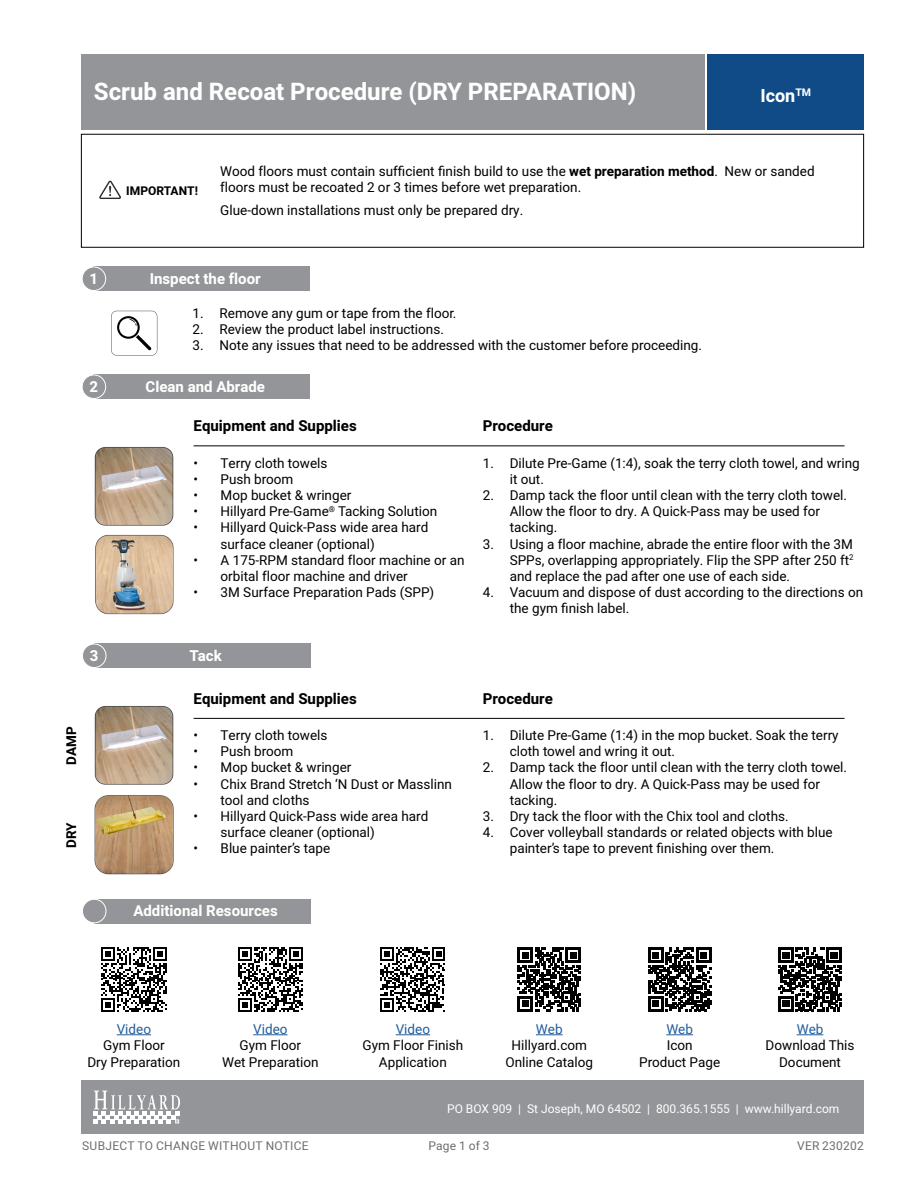
<style>
.page{position:relative;width:918px;height:1188px;background:#fff}
.page>*{position:absolute;margin:0;border:0;box-sizing:border-box;transform-origin:0 0}
.t1{font:700 24px "Heebo";color:#fff}
.t2{font:700 18px "Heebo";color:#fff}
.t3{font:700 15px "Heebo";color:#000}
.t4{font:700 15px "Heebo";color:#fff}
.t5{font:13.5px/16.2px "Heebo";color:#000}
.t6{font:13.5px "Heebo";color:#215e9e}
.t7{font:700 13.5px "Heebo";color:#000}
.t8{font:12px "Heebo";color:#fff}
.t9{font:12px "Heebo";letter-spacing:.02em;color:#6d6e71}
.t10{font:700 12px "Heebo";color:#000}
.s1{font-weight:700}
</style>
<div class="page">
<div style="left:94px;top:267px;width:216px;height:24px;background:#939598"></div>
<div style="left:82px;top:267px;width:24px;height:24px;background:#939598;border-radius:50%"></div>
<div style="left:82px;top:266px;width:24px;height:25px;border:1px solid #fff;border-radius:50%"></div>
<div style="left:81px;top:134px;width:783px;height:114px;border:1px solid #000"></div>
<div style="left:81px;top:54px;width:783px;height:76px;background:#939598"></div>
<svg style="left:99px;top:180px;width:22px;height:19px"></svg>
<div style="left:706px;top:54px;width:158px;height:76px;background:#104b87"></div>
<hr style="left:705px;top:54px;width:1px;height:76px;background:#fff">
<div style="left:94px;top:375px;width:216px;height:24px;background:#939598"></div>
<div style="left:82px;top:375px;width:24px;height:24px;background:#939598;border-radius:50%"></div>
<div style="left:82px;top:374px;width:24px;height:25px;border:1px solid #fff;border-radius:50%"></div>
<hr style="left:194px;top:446px;width:651px;height:1px;background:#000">
<div style="left:94px;top:644px;width:216px;height:24px;background:#939598"></div>
<div style="left:82px;top:644px;width:24px;height:24px;background:#939598;border-radius:50%"></div>
<div style="left:82px;top:643px;width:25px;height:25px;border:1px solid #fff;border-radius:50%"></div>
<hr style="left:194px;top:718px;width:651px;height:1px;background:#000">
<div style="left:94px;top:899px;width:216px;height:24px;background:#939598"></div>
<div style="left:82px;top:899px;width:24px;height:24px;background:#939598;border-radius:50%"></div>
<div style="left:82px;top:899px;width:25px;height:24px;border:1px solid #fff;border-radius:50%"></div>
<svg style="left:111px;top:311px;width:46px;height:45px"></svg>
<hr style="left:117px;top:1034px;width:34px;height:1px;background:#215e9e">
<svg style="left:101px;top:947px;width:66px;height:65px"></svg>
<svg style="left:518px;top:948px;width:63px;height:63px"></svg>
<svg style="left:536px;top:1034px;width:27px;height:1px"></svg>
<img style="left:94px;top:447px;width:80px;height:79px">
<img style="left:95px;top:534px;width:79px;height:81px">
<img style="left:94px;top:706px;width:80px;height:79px">
<img style="left:94px;top:795px;width:80px;height:80px">
<svg style="left:666px;top:1034px;width:27px;height:1px"></svg>
<svg style="left:648px;top:948px;width:63px;height:63px"></svg>
<svg style="left:797px;top:1034px;width:26px;height:1px"></svg>
<svg style="left:778px;top:948px;width:64px;height:63px"></svg>
<hr style="left:253px;top:1034px;width:35px;height:1px;background:#215e9e">
<svg style="left:238px;top:947px;width:65px;height:65px"></svg>
<hr style="left:396px;top:1034px;width:34px;height:1px;background:#215e9e">
<svg style="left:380px;top:947px;width:65px;height:65px"></svg>
<div style="left:81px;top:1080px;width:783px;height:54px;background:#939598"></div>
<svg style="left:94px;top:1091px;width:86px;height:32px"></svg>
<h1 class="t1" style="left:94px;top:75px;width:544px">Scrub and Recoat Procedure (DRY PREPARATION)</h1>
<h2 class="t2" style="left:760px;top:83px;width:52px">Icon<sup>TM</sup></h2>
<p class="t10" style="left:126px;top:182px;width:73px">IMPORTANT!</p>
<p class="t5" style="left:220px;top:163px;width:596px">Wood floors must contain sufficient finish build to use the <span class="s1">wet preparation method</span>. New or sanded floors must be recoated 2 or 3 times before wet preparation.</p>
<p class="t5" style="left:220px;top:202px;width:304px">Glue-down installations must only be prepared dry.</p>
<p class="t4" style="left:89px;top:269px;width:10px">1</p>
<p class="t4" style="left:150px;top:268px;width:112px">Inspect the floor</p>
<p class="t5" style="left:193px;top:305px;width:265px">1. Remove any gum or tape from the floor.</p>
<p class="t5" style="left:193px;top:321px;width:253px">2. Review the product label instructions.</p>
<p class="t5" style="left:193px;top:338px;width:511px">3. Note any issues that need to be addressed with the customer before proceeding.</p>
<p class="t4" style="left:89px;top:377px;width:10px">2</p>
<p class="t4" style="left:146px;top:376px;width:121px">Clean and Abrade</p>
<p class="t3" style="left:194px;top:416px;width:165px">Equipment and Supplies</p>
<p class="t5" style="left:194px;top:455px;width:135px">• Terry cloth towels</p>
<p class="t5" style="left:194px;top:471px;width:101px">• Push broom</p>
<p class="t5" style="left:194px;top:487px;width:159px">• Mop bucket &amp; wringer</p>
<p class="t5" style="left:194px;top:503px;width:245px">• Hillyard Pre-Game<sup>®</sup> Tacking Solution</p>
<p class="t5" style="left:221px;top:519px;width:209px;text-indent:-27px">• Hillyard Quick-Pass wide area hard surface cleaner (optional)</p>
<p class="t5" style="left:221px;top:552px;width:245px;text-indent:-27px">• A 175-RPM standard floor machine or an orbital floor machine and driver</p>
<p class="t5" style="left:194px;top:584px;width:242px">• 3M Surface Preparation Pads (SPP)</p>
<p class="t7" style="left:62px;top:765px;width:40px;rotate:-90deg">DAMP</p>
<p class="t7" style="left:62px;top:848px;width:27px;rotate:-90deg">DRY</p>
<p class="t4" style="left:90px;top:646px;width:10px">3</p>
<p class="t4" style="left:189px;top:645px;width:34px">Tack</p>
<p class="t3" style="left:194px;top:688px;width:165px">Equipment and Supplies</p>
<p class="t5" style="left:194px;top:727px;width:135px">• Terry cloth towels</p>
<p class="t5" style="left:194px;top:743px;width:101px">• Push broom</p>
<p class="t5" style="left:194px;top:760px;width:159px">• Mop bucket &amp; wringer</p>
<p class="t5" style="left:221px;top:776px;width:233px;text-indent:-27px">• Chix Brand Stretch ‘N Dust or Masslinn tool and cloths</p>
<p class="t5" style="left:221px;top:808px;width:209px;text-indent:-27px">• Hillyard Quick-Pass wide area hard surface cleaner (optional)</p>
<p class="t5" style="left:194px;top:841px;width:138px">• Blue painter’s tape</p>
<p class="t3" style="left:483px;top:416px;width:72px">Procedure</p>
<p class="t5" style="left:510px;top:455px;width:352px;text-indent:-27px">1. Dilute Pre-Game (1:4), soak the terry cloth towel, and wring it out.</p>
<p class="t5" style="left:510px;top:487px;width:339px;text-indent:-27px">2. Damp tack the floor until clean with the terry cloth towel.<br>Allow the floor to dry. A Quick-Pass may be used for tacking.</p>
<p class="t5" style="left:510px;top:536px;width:345px;text-align:justify;text-indent:-27px">3. Using a floor machine, abrade the entire floor with the 3M SPPs, overlapping appropriately. Flip the SPP after 250 ft<sup>2 </sup>and replace the pad after one use of each side.</p>
<p class="t5" style="left:510px;top:584px;width:355px;text-indent:-27px">4. Vacuum and dispose of dust according to the directions on the gym finish label.</p>
<p class="t3" style="left:483px;top:688px;width:72px">Procedure</p>
<p class="t5" style="left:510px;top:727px;width:330px;text-indent:-27px">1. Dilute Pre-Game (1:4) in the mop bucket. Soak the terry cloth towel and wring it out.</p>
<p class="t5" style="left:510px;top:760px;width:339px;text-indent:-27px">2. Damp tack the floor until clean with the terry cloth towel.<br>Allow the floor to dry. A Quick-Pass may be used for tacking.</p>
<p class="t5" style="left:483px;top:808px;width:307px">3. Dry tack the floor with the Chix tool and cloths.</p>
<p class="t5" style="left:510px;top:824px;width:324px;text-indent:-27px">4. Cover volleyball standards or related objects with blue painter’s tape to prevent finishing over them.</p>
<p class="t4" style="left:133px;top:901px;width:146px">Additional Resources</p>
<p class="t6" style="left:117px;top:1020px;width:36px">Video</p>
<p class="t5" style="left:87px;top:1037px;width:94px;text-align:center">Gym Floor<br>Dry Preparation</p>
<p class="t6" style="left:253px;top:1020px;width:36px">Video</p>
<p class="t5" style="left:222px;top:1037px;width:98px;text-align:center">Gym Floor<br>Wet Preparation</p>
<p class="t6" style="left:396px;top:1020px;width:36px">Video</p>
<p class="t5" style="left:363px;top:1037px;width:102px;text-align:center">Gym Floor Finish<br>Application</p>
<p class="t8" style="left:447px;top:1101px;width:394px">PO BOX 909 | St Joseph, MO 64502 | 800.365.1555 | www.hillyard.com</p>
<p class="t9" style="left:428px;top:1137px;width:63px">Page 1 of 3</p>
<p class="t6" style="left:536px;top:1020px;width:28px">Web</p>
<p class="t5" style="left:505px;top:1037px;width:89px;text-align:center">Hillyard.com<br>Online Catalog</p>
<p class="t6" style="left:666px;top:1020px;width:28px">Web</p>
<p class="t5" style="left:639px;top:1037px;width:83px;text-align:center">Icon<br>Product Page</p>
<p class="t6" style="left:797px;top:1020px;width:28px">Web</p>
<p class="t5" style="left:766px;top:1037px;width:90px;text-align:center">Download This<br>Document</p>
<p class="t9" style="left:82px;top:1137px;width:228px">SUBJECT TO CHANGE WITHOUT NOTICE</p>
<p class="t9" style="left:797px;top:1137px;width:68px">VER 230202</p>
</div>
